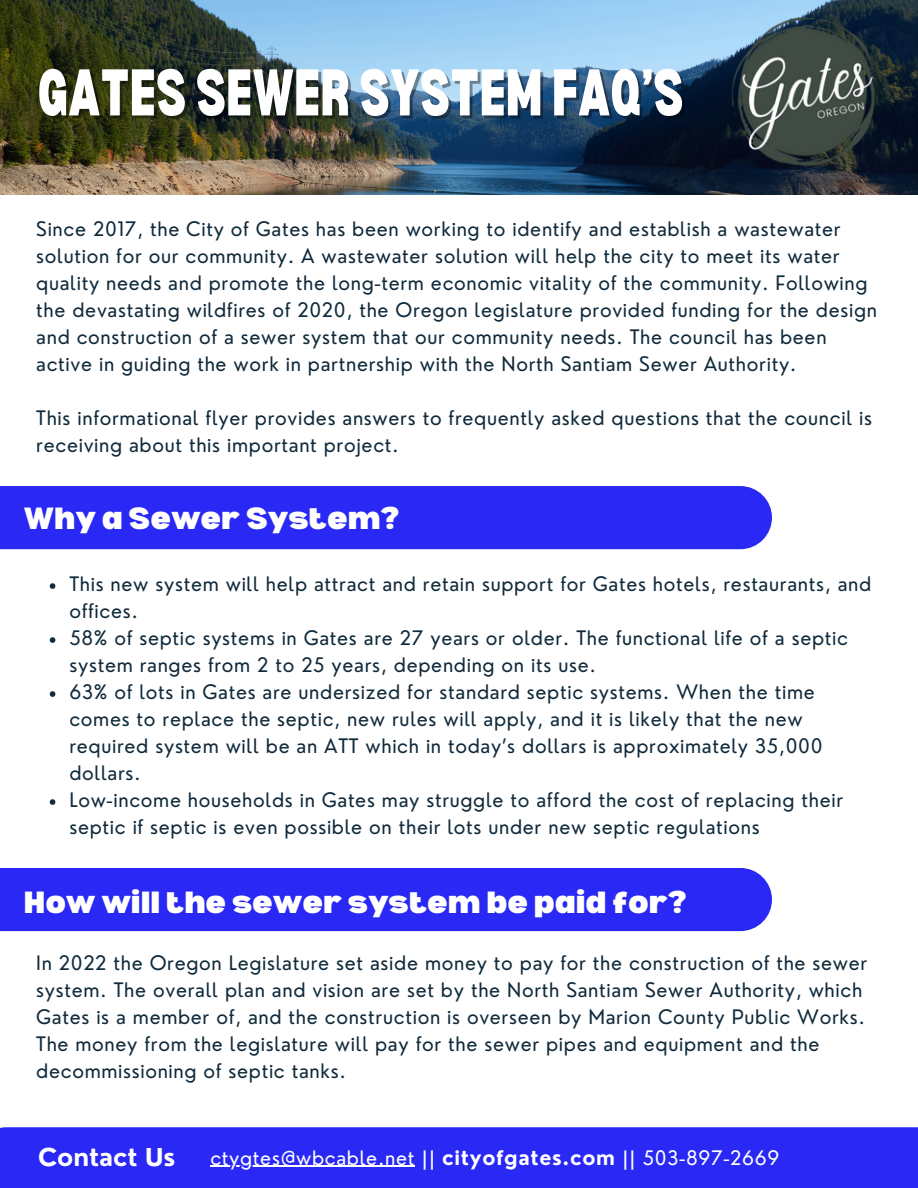
<style>
.page{position:relative;width:918px;height:1188px;background:#fff}
.page>*{position:absolute;margin:0;border:0;box-sizing:border-box;transform-origin:0 0}
.t1{font:900 condensed 64.5px "Bernoru";color:#fff}
.t2{font:900 30px "Bernoru";color:#fff}
.t3{font:700 24px "Nourd";color:#fff}
.t4{font:19.5px/27px "Nourd";letter-spacing:.035em;color:#112b3c}
.t5{font:19.5px "Nourd";letter-spacing:.035em;color:#fff}
.s1{font-weight:700}
</style>
<div class="page">
<img style="left:0;top:0;width:918px;height:194px">
<div style="left:0;top:486px;width:772px;height:63px;background:#2928f5"></div>
<div style="left:0;top:868px;width:772px;height:63px;background:#2928f5"></div>
<img style="left:727px;top:15px;width:148px;height:153px">
<svg style="left:50px;top:583px;width:5px;height:6px"></svg>
<svg style="left:50px;top:637px;width:5px;height:6px"></svg>
<svg style="left:50px;top:691px;width:5px;height:6px"></svg>
<svg style="left:50px;top:799px;width:5px;height:6px"></svg>
<div style="left:0;top:1127px;width:918px;height:61px;background:#2928f5"></div>
<hr style="left:210px;top:1166px;width:205px;height:1px;background:#fff">
<p class="t1" style="left:37px;top:56px;width:648px">GATES SEWER SYSTEM FAQ’S</p>
<h2 class="t4" style="left:36px;top:215px;width:842px">Since 2017, the City of Gates has been working to identify and establish a wastewater solution for our community. A wastewater solution will help the city to meet its water quality needs and promote the long-term economic vitality of the community. Following the devastating wildfires of 2020, the Oregon legislature provided funding for the design and construction of a sewer system that our community needs. The council has been active in guiding the work in partnership with the North Santiam Sewer Authority.</h2>
<p class="t4" style="left:36px;top:404px;width:837px">This informational flyer provides answers to frequently asked questions that the council is receiving about this important project.</p>
<h1 class="t2" style="left:24px;top:502px;width:377px">Why a Sewer System?</h1>
<p class="t4" style="left:69px;top:570px;width:803px">This new system will help attract and retain support for Gates hotels, restaurants, and offices.</p>
<p class="t4" style="left:69px;top:624px;width:780px">58% of septic systems in Gates are 27 years or older. The functional life of a septic system ranges from 2 to 25 years, depending on its use.</p>
<p class="t4" style="left:69px;top:678px;width:755px">63% of lots in Gates are undersized for standard septic systems. When the time comes to replace the septic, new rules will apply, and it is likely that the new required system will be an ATT which in today’s dollars is approximately 35,000 dollars.</p>
<p class="t4" style="left:69px;top:786px;width:775px">Low-income households in Gates may struggle to afford the cost of replacing their septic if septic is even possible on their lots under new septic regulations</p>
<p class="t2" style="left:24px;top:885px;width:664px">How will the sewer system be paid for?</p>
<h2 class="t4" style="left:36px;top:949px;width:833px">In 2022 the Oregon Legislature set aside money to pay for the construction of the sewer system. The overall plan and vision are set by the North Santiam Sewer Authority, which Gates is a member of, and the construction is overseen by Marion County Public Works.<br>The money from the legislature will pay for the sewer pipes and equipment and the decommissioning of septic tanks.</h2>
<p class="t3" style="left:38px;top:1142px;width:139px">Contact Us</p>
<h3 class="t5" style="left:210px;top:1145px;width:570px">ctygtes@wbcable.net || <span class="s1">cityofgates.com</span> || 503-897-2669</h3>
</div>
